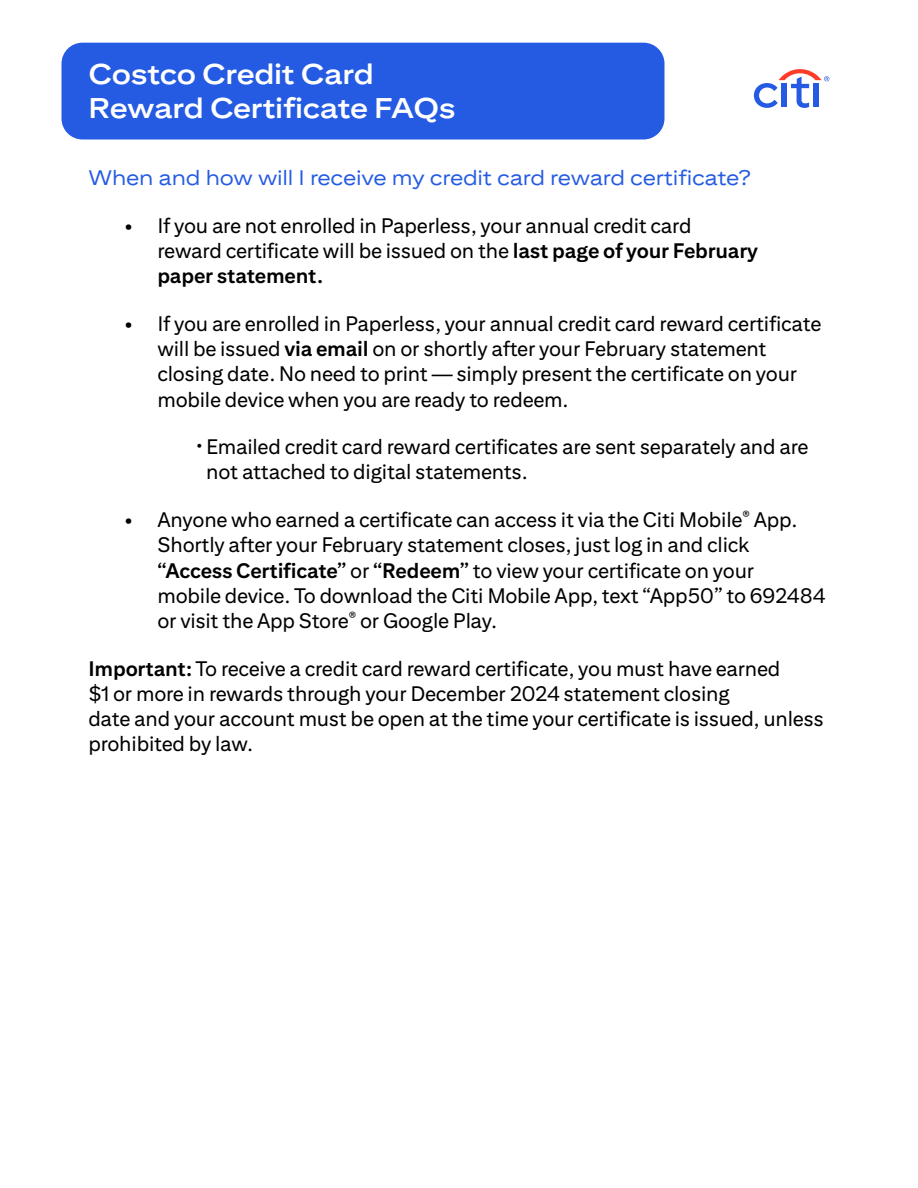
<style>
.page{position:relative;width:918px;height:1188px;background:#fff}
.page>*{position:absolute;margin:0;border:0;box-sizing:border-box;transform-origin:0 0}
.t1{font:700 28.5px/34.2px "Citi Sans Display";letter-spacing:-.01em;color:#fff}
.t2{font:21px/25.2px "Citi Sans Text";letter-spacing:-.01em;color:#000}
.t3{font:21px "Citi Sans Display";letter-spacing:-.01em;color:#255be3}
.s1{font-weight:700}
.s2{font-size:15px}
</style>
<div class="page">
<div style="left:62px;top:43px;width:602px;height:97px;background:#255be3;border-radius:21px"></div>
<svg style="left:754px;top:69px;width:75px;height:39px"></svg>
<h1 class="t1" style="left:88px;top:56px;width:369px">Costco Credit Card<br>Reward Certificate FAQs</h1>
<h2 class="t3" style="left:88px;top:166px;width:664px">When and how will I receive my credit card reward certificate?</h2>
<p class="t2" style="left:157px;top:212px;width:602px;text-indent:-33px">• If you are not enrolled in Paperless, your annual credit card reward certificate will be issued on the <span class="s1">last page of your February paper statement.</span></p>
<p class="t2" style="left:157px;top:311px;width:665px;text-indent:-33px">• If you are enrolled in Paperless, your annual credit card reward certificate will be issued <span class="s1">via email</span> on or shortly after your February statement closing date. No need to print — simply present the certificate on your mobile device when you are ready to redeem.</p>
<p class="t2" style="left:206px;top:434px;width:604px;text-indent:-10px"><span class="s2">•</span> Emailed credit card reward certificates are sent separately and are not attached to digital statements.</p>
<p class="t2" style="left:157px;top:507px;width:670px;text-indent:-33px">• Anyone who earned a certificate can access it via the Citi Mobile<sup>®</sup> App.<br>Shortly after your February statement closes, just log in and click <span class="s1">“Access Certificate”</span> or <span class="s1">“Redeem”</span> to view your certificate on your<br>mobile device. To download the Citi Mobile App, text “App50” to 692484 or visit the App Store<sup>®</sup> or Google Play.</p>
<p class="t2" style="left:88px;top:655px;width:737px"><span class="s1">Important:</span> To receive a credit card reward certificate, you must have earned<br>$1 or more in rewards through your December 2024 statement closing<br>date and your account must be open at the time your certificate is issued, unless prohibited by law.</p>
</div>
